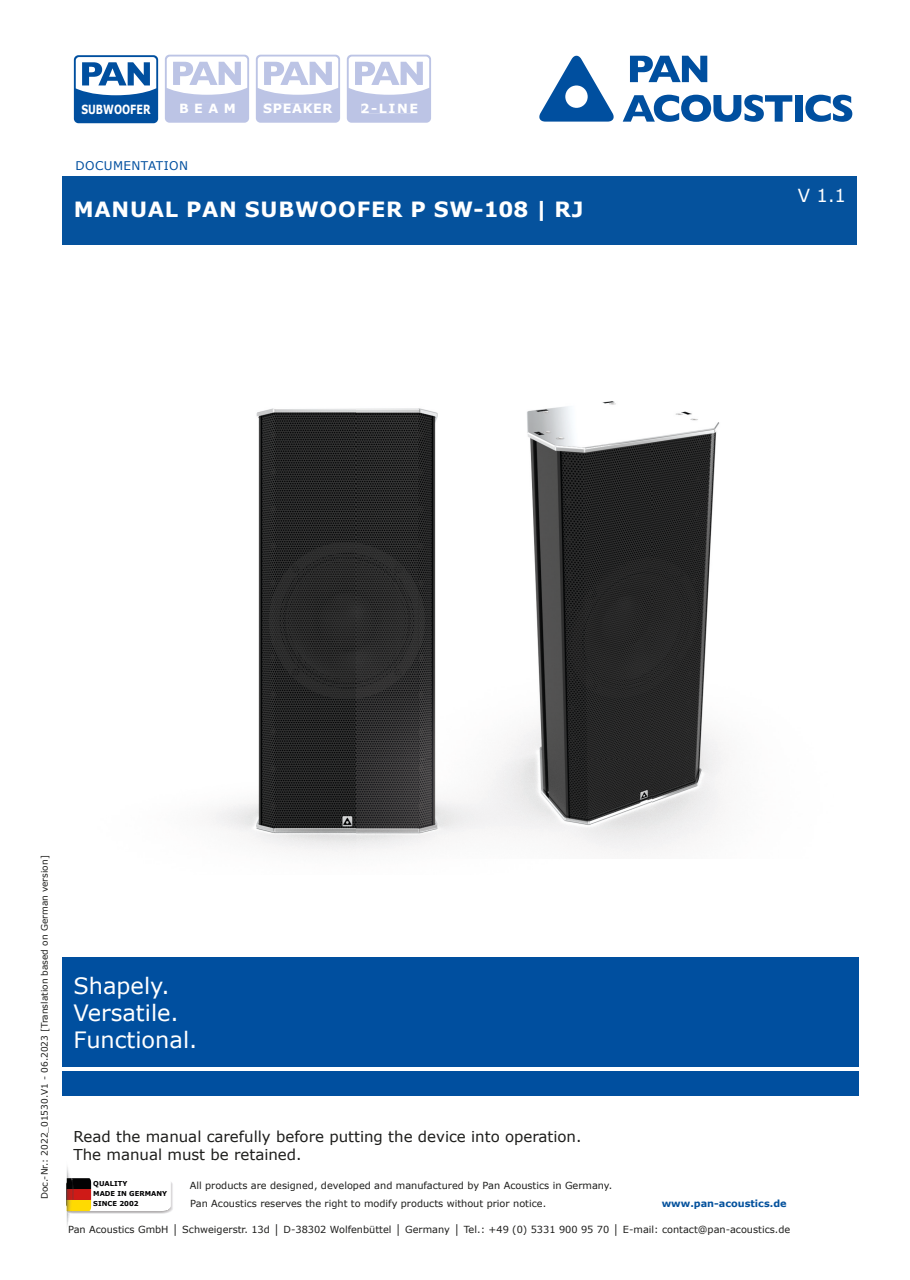
<style>
.page{position:relative;width:910px;height:1280px;background:#fff}
.page>*{position:absolute;margin:0;border:0;box-sizing:border-box;transform-origin:0 0}
.t1{font:22.5px/27px "Verdana";color:#fff}
.t2{font:700 21px "Verdana";letter-spacing:.035em;color:#fff}
.t3{font:18px "Verdana";color:#fff}
.t4{font:15px/18px "Verdana";color:#1d1d1b}
.t5{font:700 12.75px "Verdana";letter-spacing:.05em;color:#fff}
.t6{font:700 12.75px "Verdana";color:#fff;scale:.75 1}
.t7{font:12px "Verdana";letter-spacing:.035em;color:#004f9f}
.t8{font:9.75px "Verdana";color:#1d1d1b}
.t9{font:700 9.75px "Verdana";color:#05529d}
.t10{font:9px "Verdana";color:#1d1d1b}
.t11{font:700 6.75px/10.4px "Verdana";color:#020203}
</style>
<div class="page">
<img style="left:67px;top:1167px;width:3px;height:59px">
<svg style="left:67px;top:1170px;width:106px;height:44px"></svg>
<div style="left:63px;top:177px;width:794px;height:68px;background:#05529d"></div>
<svg style="left:630px;top:56px;width:77px;height:26px"></svg>
<svg style="left:623px;top:95px;width:169px;height:27px"></svg>
<div style="left:795px;top:95px;width:8px;height:27px;background:#004f9f"></div>
<svg style="left:805px;top:95px;width:47px;height:27px"></svg>
<svg style="left:539px;top:55px;width:75px;height:67px"></svg>
<svg style="left:165px;top:55px;width:84px;height:68px"></svg>
<div style="left:180px;top:104px;width:55px;height:9px;background:#bcc4e5"></div>
<svg style="left:256px;top:55px;width:84px;height:68px"></svg>
<div style="left:264px;top:104px;width:57px;height:9px;background:#bcc4e5"></div>
<div style="left:324px;top:104px;width:9px;height:9px;background:#bcc4e5"></div>
<svg style="left:74px;top:55px;width:84px;height:68px"></svg>
<svg style="left:347px;top:55px;width:84px;height:68px"></svg>
<div style="left:362px;top:104px;width:55px;height:9px;background:#bcc4e5"></div>
<div style="left:63px;top:957px;width:796px;height:109px;background:#004f9f"></div>
<div style="left:63px;top:1071px;width:796px;height:25px;background:#004f9f"></div>
<img style="left:256px;top:408px;width:101px;height:314px">
<img style="left:211px;top:722px;width:146px;height:130px">
<img style="left:651px;top:411px;width:74px;height:438px">
<img style="left:357px;top:401px;width:294px;height:451px">
<h3 class="t6" style="left:81px;top:100px;width:94px">SUBWOOFER</h3>
<h3 class="t5" style="left:179px;top:100px;width:58px">BEAM</h3>
<h3 class="t5" style="left:263px;top:100px;width:71px">SPEAKER</h3>
<h3 class="t5" style="left:360px;top:100px;width:59px">2-LINE</h3>
<p class="t7" style="left:75px;top:157px;width:114px">DOCUMENTATION</p>
<h2 class="t2" style="left:74px;top:194px;width:511px">MANUAL PAN SUBWOOFER P SW-108 | RJ</h2>
<h3 class="t3" style="left:798px;top:183px;width:50px">V 1.1</h3>
<p class="t10" style="left:38px;top:1199px;width:345px;rotate:-90deg">Doc.-Nr.: 2022_01530.V1 - 06.2023 [Translation based on German version]</p>
<h1 class="t1" style="left:73px;top:972px;width:125px">Shapely.<br>Versatile.<br>Functional.</h1>
<h3 class="t4" style="left:73px;top:1127px;width:510px">Read the manual carefully before putting the device into operation.<br>The manual must be retained.</h3>
<p class="t11" style="left:93px;top:1178px;width:75px">QUALITY<br>MADE IN GERMANY<br>SINCE 2002</p>
<p class="t8" style="left:68px;top:1222px;width:724px">Pan Acoustics GmbH │ Schweigerstr. 13d │ D-38302 Wolfenbüttel │ Germany │ Tel.: +49 (0) 5331 900 95 70 │ E-mail: contact@pan-acoustics.de</p>
<p class="t8" style="left:190px;top:1179px;width:424px">All products are designed, developed and manufactured by Pan Acoustics in Germany.</p>
<p class="t8" style="left:190px;top:1196px;width:357px">Pan Acoustics reserves the right to modify products without prior notice.</p>
<p class="t9" style="left:662px;top:1197px;width:126px">www.pan-acoustics.de</p>
</div>
